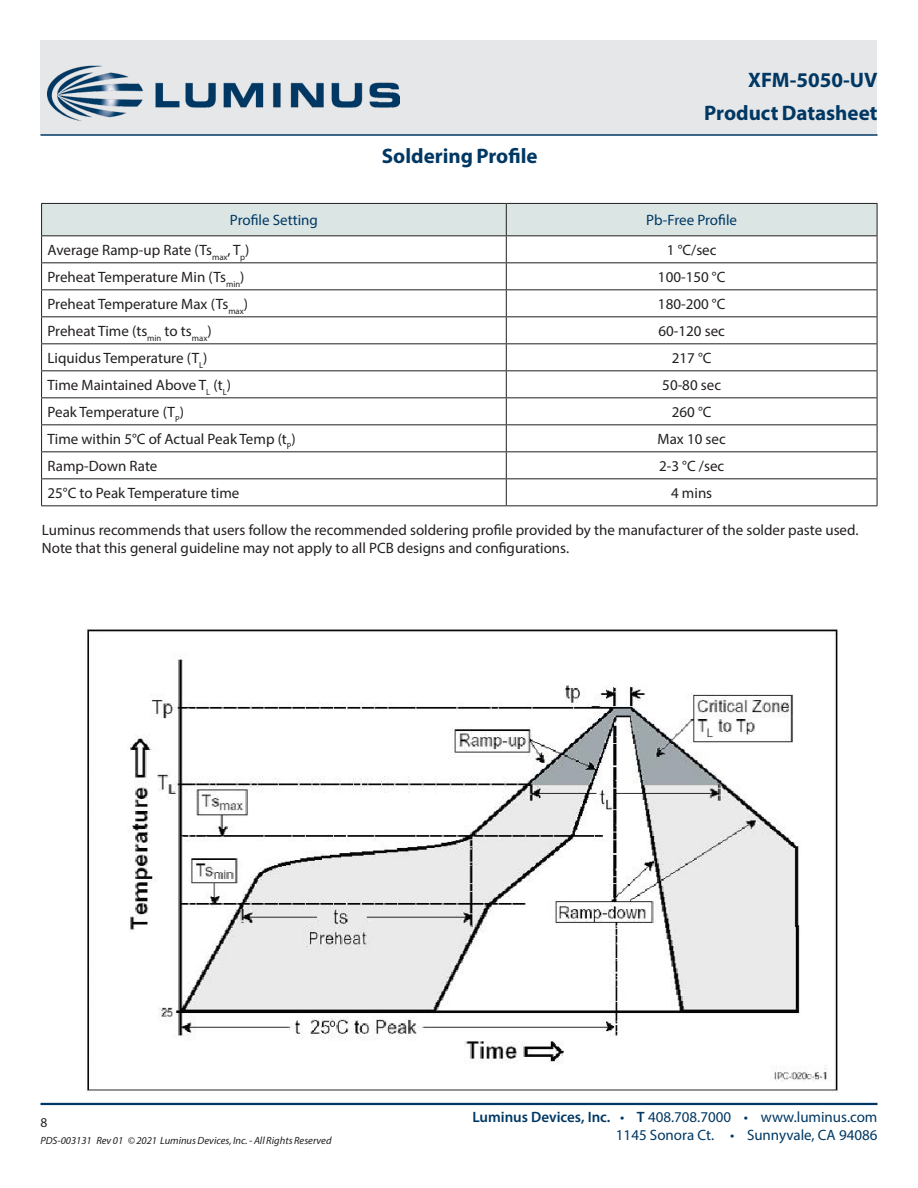
<style>
.page{position:relative;width:918px;height:1188px;background:#fff}
.page>*{position:absolute;margin:0;border:0;box-sizing:border-box;transform-origin:0 0}
.DS_Title1{font:700 21px "Myriad Pro";color:#003863}
.t1{font:15px "Myriad Pro";color:#231f20}
.t2{font:15px "Myriad Pro";color:#003863}
.t3{font:15px "Myriad Pro";color:#231f20}
.zzFooterRight2{font:13.5px "Myriad Pro";color:#231f20}
.zzFooterRight1{font:italic 10.5px "Myriad Pro";color:#231f20}
.s1{font-style:inherit}
.s2{font-weight:600}
</style>
<div class="page">
<div style="left:40px;top:40px;width:838px;height:95px;background:#e6e7e9"></div>
<hr style="left:40px;top:1103px;width:838px;height:2px;background:#003863">
<hr style="left:40px;top:134px;width:838px;height:2px;background:#003863">
<img style="left:48px;top:65px;width:352px;height:56px">
<img style="left:87px;top:629px;width:751px;height:463px">
<svg style="left:41px;top:203px;width:837px;height:302px"></svg>
<hr style="left:41px;top:505px;width:465px;height:1px;background:#231f20">
<hr style="left:506px;top:505px;width:371px;height:1px;background:#231f20">
<p class="DS_Title1" style="left:382px;top:142px;width:157px">Soldering Profile</p>
<p class="DS_Title1" style="left:748px;top:67px;width:131px">XFM-5050-UV</p>
<p class="DS_Title1" style="left:704px;top:100px;width:175px">Product Datasheet</p>
<p class="t2" style="left:230px;top:211px;width:89px">Profile Setting</p>
<p class="t2" style="left:646px;top:211px;width:92px">Pb-Free Profile</p>
<p class="t1" style="left:48px;top:241px;width:203px">Average Ramp-up Rate (Ts<sub>max</sub>, T<sub>p</sub>)</p>
<p class="t1" style="left:667px;top:241px;width:51px">1 °C/sec</p>
<p class="t1" style="left:48px;top:268px;width:198px">Preheat Temperature Min (Ts<sub>min</sub>)</p>
<p class="t1" style="left:658px;top:268px;width:69px">100-150 °C</p>
<p class="t1" style="left:48px;top:295px;width:202px">Preheat Temperature Max (Ts<sub>max</sub>)</p>
<p class="t1" style="left:658px;top:295px;width:69px">180-200 °C</p>
<p class="t1" style="left:48px;top:322px;width:166px">Preheat Time (ts<sub>min</sub> to ts<sub>max</sub>)</p>
<p class="t3" style="left:658px;top:322px;width:68px">60-120 <span class="s1">sec</span></p>
<p class="t1" style="left:48px;top:349px;width:162px">Liquidus Temperature (T<sub>L</sub>)</p>
<p class="t1" style="left:672px;top:349px;width:41px">217 °C</p>
<p class="t1" style="left:48px;top:376px;width:185px">Time Maintained Above T<sub>L</sub> (t<sub>L</sub>)</p>
<p class="t1" style="left:662px;top:376px;width:60px">50-80 sec</p>
<p class="t1" style="left:48px;top:403px;width:138px">Peak Temperature (T<sub>P</sub>)</p>
<p class="t1" style="left:672px;top:403px;width:41px">260 °C</p>
<p class="t1" style="left:48px;top:430px;width:250px">Time within 5°C of Actual Peak Temp (t<sub>P</sub>)</p>
<p class="t1" style="left:658px;top:430px;width:70px">Max 10 sec</p>
<p class="t1" style="left:48px;top:457px;width:111px">Ramp-Down Rate</p>
<p class="t1" style="left:659px;top:457px;width:67px">2-3 °C /sec</p>
<p class="t1" style="left:48px;top:484px;width:193px">25°C to Peak Temperature time</p>
<p class="t1" style="left:671px;top:484px;width:43px">4 mins</p>
<p class="t1" style="left:42px;top:521px;width:818px">Luminus recommends that users follow the recommended soldering profile provided by the manufacturer of the solder paste used.</p>
<p class="t1" style="left:42px;top:539px;width:529px">Note that this general guideline may not apply to all PCB designs and configurations.</p>
<p class="zzFooterRight2" style="left:40px;top:1115px;width:8px">8</p>
<p class="zzFooterRight1" style="left:40px;top:1134px;width:293px">PDS-003131 Rev 01 © 2021 Luminus Devices, Inc. - All Rights Reserved</p>
<p class="t2" style="left:472px;top:1108px;width:407px"><span class="s2">Luminus Devices, Inc.</span> • <span class="s2">T</span> 408.708.7000 • www.luminus.com</p>
<p class="t2" style="left:616px;top:1126px;width:263px">1145 Sonora Ct. • Sunnyvale, CA 94086</p>
</div>
